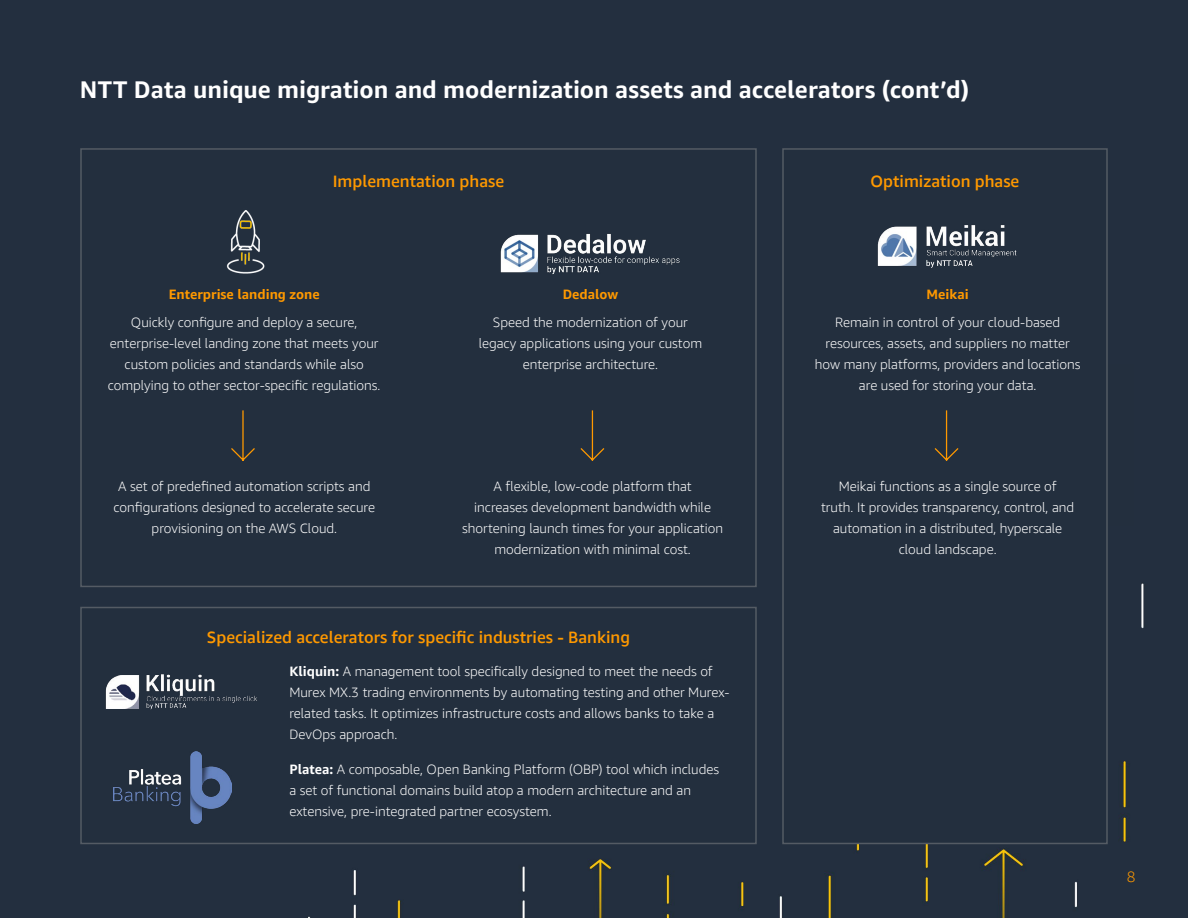
<style>
.page{position:relative;width:1188px;height:918px;background:#232f3f}
.page>*{position:absolute;margin:0;border:0;box-sizing:border-box;transform-origin:0 0}
.t1{font:700 24px "Amazon Ember";color:#fff}
.t2{font:500 16.5px "Amazon Ember";color:#f90}
.t3{font:300 15px "Amazon Ember";color:#f90}
.t4{font:300 13.5px/21px "Amazon Ember";color:#fff;text-align:center}
.t5{font:700 13.5px "Amazon Ember";color:#f90}
.s1{font-weight:700}
</style>
<div class="page">
<div style="left:1080px;top:364px;width:54px;height:162px;background:#232f3e"></div>
<div style="left:80px;top:607px;width:677px;height:237px;background:#232f3e;border:2px solid #545b64"></div>
<div style="left:80px;top:148px;width:677px;height:439px;background:#232f3e;border:2px solid #545b64"></div>
<div style="left:782px;top:148px;width:326px;height:696px;background:#232f3e;border:2px solid #545b64"></div>
<img style="left:113px;top:752px;width:118px;height:71px">
<img style="left:500px;top:233px;width:180px;height:42px">
<img style="left:226px;top:210px;width:39px;height:64px">
<svg style="left:231px;top:410px;width:24px;height:51px"></svg>
<svg style="left:580px;top:410px;width:25px;height:51px"></svg>
<svg style="left:934px;top:410px;width:25px;height:51px"></svg>
<img style="left:105px;top:674px;width:152px;height:36px">
<img style="left:877px;top:225px;width:140px;height:43px">
<h1 class="t1" style="left:80px;top:75px;width:891px">NTT Data unique migration and modernization assets and accelerators (cont’d)</h1>
<p class="t2" style="left:333px;top:171px;width:173px">Implementation phase</p>
<p class="t5" style="left:169px;top:286px;width:152px">Enterprise landing zone</p>
<p class="t4" style="left:108px;top:311px;width:274px">Quickly configure and deploy a secure, enterprise-level landing zone that meets your custom policies and standards while also complying to other sector-specific regulations.</p>
<p class="t5" style="left:563px;top:286px;width:57px">Dedalow</p>
<p class="t4" style="left:479px;top:311px;width:225px">Speed the modernization of your legacy applications using your custom enterprise architecture.</p>
<p class="t4" style="left:114px;top:476px;width:263px">A set of predefined automation scripts and configurations designed to accelerate secure provisioning on the AWS Cloud.</p>
<p class="t4" style="left:462px;top:476px;width:262px">A flexible, low-code platform that<br>increases development bandwidth while shortening launch times for your application modernization with minimal cost.</p>
<p class="t2" style="left:207px;top:627px;width:425px">Specialized accelerators for specific industries - Banking</p>
<p class="t4" style="left:289px;top:661px;width:442px;text-align:left"><span class="s1">Kliquin:</span> A management tool specifically designed to meet the needs of Murex MX.3 trading environments by automating testing and other Murex&shy;related tasks. It optimizes infrastructure costs and allows banks to take a DevOps approach.</p>
<p class="t4" style="left:289px;top:759px;width:431px;text-align:left"><span class="s1">Platea:</span> A composable, Open Banking Platform (OBP) tool which includes a set of functional domains build atop a modern architecture and an extensive, pre-integrated partner ecosystem.</p>
<p class="t2" style="left:871px;top:171px;width:150px">Optimization phase</p>
<p class="t5" style="left:927px;top:286px;width:44px">Meikai</p>
<p class="t4" style="left:815px;top:311px;width:267px">Remain in control of your cloud-based resources, assets, and suppliers no matter how many platforms, providers and locations are used for storing your data.</p>
<p class="t4" style="left:821px;top:476px;width:255px">Meikai functions as a single source of truth. It provides transparency, control, and automation in a distributed, hyperscale cloud landscape.</p>
<p class="t3" style="left:1127px;top:868px;width:10px">8</p>
</div>
